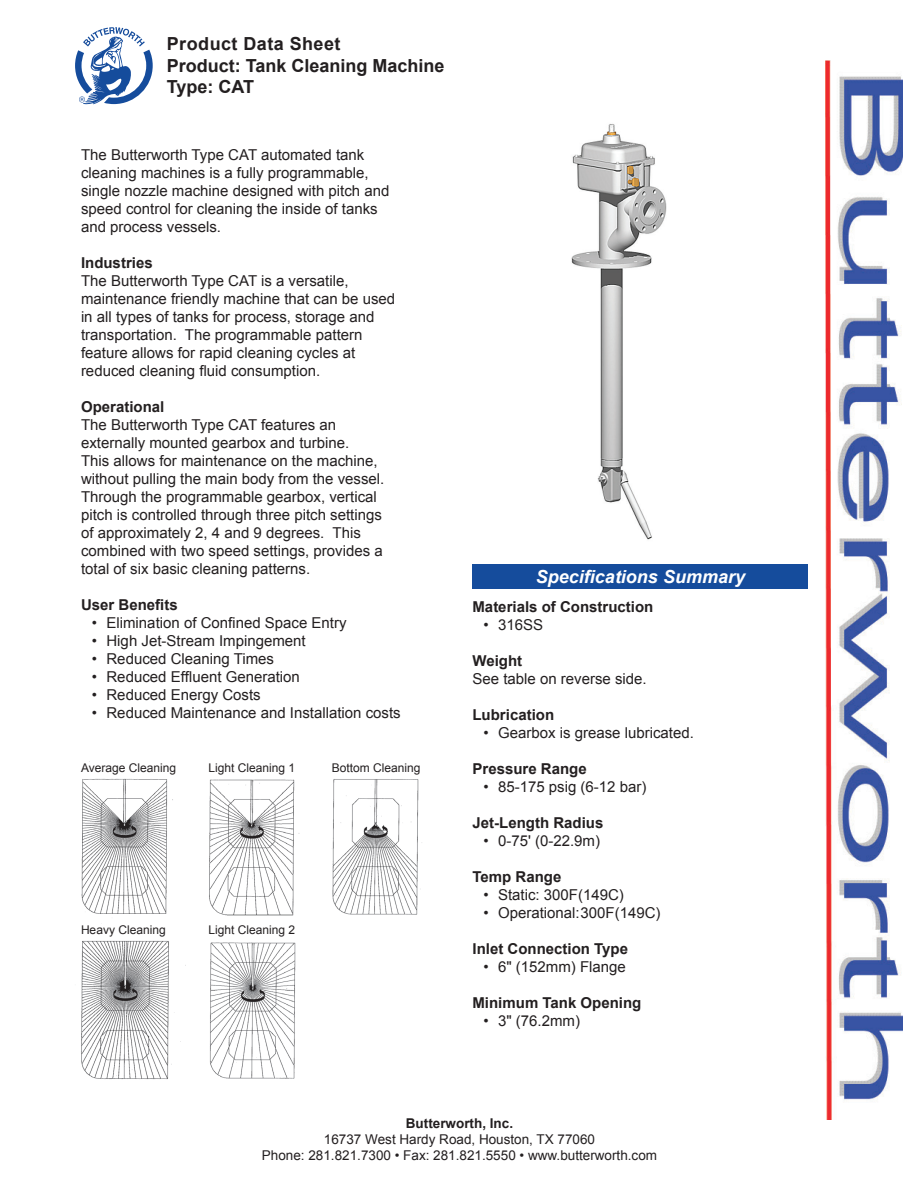
<style>
.page{position:relative;width:918px;height:1188px;background:#fff}
.page>*{position:absolute;margin:0;border:0;box-sizing:border-box;transform-origin:0 0}
.t1{font:700 18px/21.6px "Arial";color:#231f20}
.t2{font:italic 700 18px "Arial";color:#fff}
.t3{font:15px/18px "Arial";color:#231f20}
.t4{font:700 15px "Arial";color:#231f20}
.t5{font:13.5px/16.2px "Arial";color:#231f20;text-align:center}
.t6{font:700 13.5px "Arial";color:#231f20}
.t7{font:12px "Arial";color:#231f20}
</style>
<div class="page">
<svg style="left:75px;top:27px;width:78px;height:78px"></svg>
<img style="left:826px;top:60px;width:77px;height:1060px">
<div style="left:472px;top:564px;width:336px;height:25px;background:#154c9c"></div>
<img style="left:571px;top:124px;width:96px;height:416px">
<img style="left:81px;top:761px;width:341px;height:319px">
<div style="left:81px;top:764px;width:114px;height:14px;background:#fff"></div>
<div style="left:208px;top:764px;width:114px;height:14px;background:#fff"></div>
<div style="left:81px;top:926px;width:114px;height:14px;background:#fff"></div>
<div style="left:208px;top:926px;width:114px;height:14px;background:#fff"></div>
<div style="left:332px;top:764px;width:114px;height:14px;background:#fff"></div>
<p class="t1" style="left:167px;top:34px;width:279px">Product Data Sheet<br>Product: Tank Cleaning Machine<br>Type: CAT</p>
<p class="t3" style="left:81px;top:146px;width:310px">The Butterworth Type CAT automated tank cleaning machines is a fully programmable, single nozzle machine designed with pitch and speed control for cleaning the inside of tanks and process vessels.</p>
<p class="t4" style="left:81px;top:253px;width:73px">Industries</p>
<p class="t3" style="left:81px;top:272px;width:316px">The Butterworth Type CAT is a versatile, maintenance friendly machine that can be used in all types of tanks for process, storage and transportation. The programmable pattern feature allows for rapid cleaning cycles at reduced cleaning fluid consumption.</p>
<p class="t4" style="left:81px;top:397px;width:85px">Operational</p>
<p class="t3" style="left:81px;top:416px;width:305px">The Butterworth Type CAT features an externally mounted gearbox and turbine.<br>This allows for maintenance on the machine, without pulling the main body from the vessel.<br>Through the programmable gearbox, vertical pitch is controlled through three pitch settings of approximately 2, 4 and 9 degrees. This combined with two speed settings, provides a total of six basic cleaning patterns.</p>
<p class="t4" style="left:81px;top:595px;width:98px">User Benefits</p>
<p class="t3" style="left:92px;top:614px;width:256px">• Elimination of Confined Space Entry</p>
<p class="t3" style="left:92px;top:632px;width:215px">• High Jet-Stream Impingement</p>
<p class="t3" style="left:92px;top:650px;width:184px">• Reduced Cleaning Times</p>
<p class="t3" style="left:92px;top:668px;width:210px">• Reduced Effluent Generation</p>
<p class="t3" style="left:92px;top:686px;width:170px">• Reduced Energy Costs</p>
<p class="t3" style="left:92px;top:704px;width:310px">• Reduced Maintenance and Installation costs</p>
<p class="t7" style="left:81px;top:761px;width:97px">Average Cleaning</p>
<p class="t7" style="left:208px;top:761px;width:88px">Light Cleaning 1</p>
<p class="t7" style="left:332px;top:761px;width:90px">Bottom Cleaning</p>
<p class="t7" style="left:81px;top:923px;width:86px">Heavy Cleaning</p>
<p class="t7" style="left:208px;top:923px;width:88px">Light Cleaning 2</p>
<p class="t2" style="left:536px;top:565px;width:211px">Specifications Summary</p>
<p class="t4" style="left:472px;top:597px;width:182px">Materials of Construction</p>
<p class="t3" style="left:483px;top:616px;width:61px">• 316SS</p>
<p class="t4" style="left:472px;top:651px;width:51px">Weight</p>
<p class="t3" style="left:472px;top:670px;width:176px">See table on reverse side.</p>
<p class="t4" style="left:472px;top:705px;width:83px">Lubrication</p>
<p class="t3" style="left:483px;top:724px;width:212px">• Gearbox is grease lubricated.</p>
<p class="t4" style="left:472px;top:759px;width:116px">Pressure Range</p>
<p class="t3" style="left:483px;top:778px;width:165px">• 85-175 psig (6-12 bar)</p>
<p class="t4" style="left:472px;top:813px;width:132px">Jet-Length Radius</p>
<p class="t3" style="left:483px;top:832px;width:118px">• 0-75' (0-22.9m)</p>
<p class="t4" style="left:472px;top:867px;width:90px">Temp Range</p>
<p class="t3" style="left:483px;top:886px;width:142px">• Static: 300F(149C)</p>
<p class="t3" style="left:483px;top:904px;width:179px">• Operational:300F(149C)</p>
<p class="t4" style="left:473px;top:939px;width:157px">Inlet Connection Type</p>
<p class="t3" style="left:483px;top:958px;width:144px">• 6" (152mm) Flange</p>
<p class="t4" style="left:473px;top:993px;width:170px">Minimum Tank Opening</p>
<p class="t3" style="left:483px;top:1012px;width:98px">• 3" (76.2mm)</p>
<p class="t6" style="left:406px;top:1114px;width:109px">Butterworth, Inc.</p>
<p class="t5" style="left:262px;top:1131px;width:397px">16737 West Hardy Road, Houston, TX 77060<br>Phone: 281.821.7300 • Fax: 281.821.5550 • www.butterworth.com</p>
</div>
